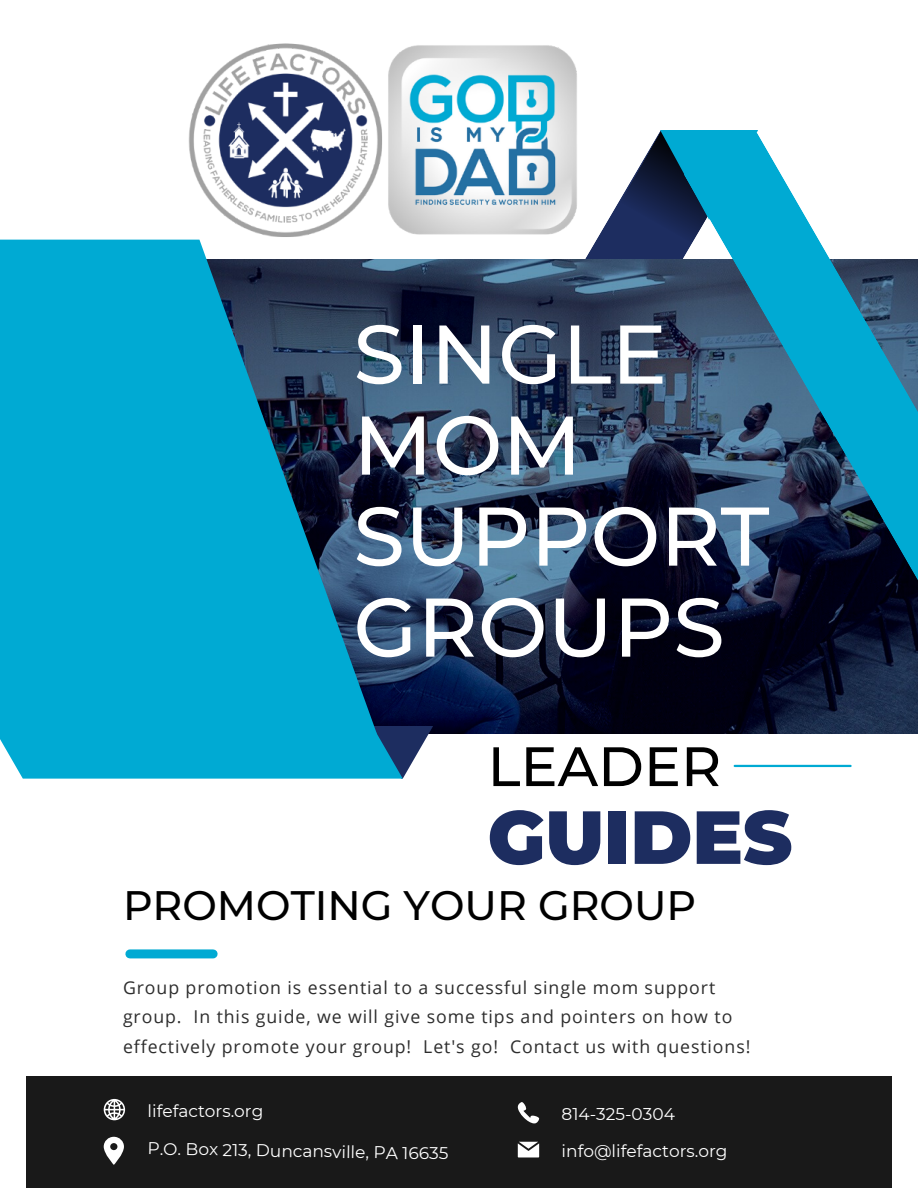
<style>
.page{position:relative;width:918px;height:1188px;background:#fff}
.page>*{position:absolute;margin:0;border:0;box-sizing:border-box;transform-origin:0 0}
.t1{font:500 83.1px/91.1px "Montserrat";color:#fff}
.t2{font:900 75px "Montserrat";color:#1d2d60}
.t3{font:500 55.35px "Montserrat";color:#000}
.t4{font:500 41.1px "Montserrat";color:#000}
.t5{font:17.7px/29.7px "Open Sans";letter-spacing:.05em;color:#2d2d2d}
.t6{font:16.95px "Montserrat";color:#fff}
</style>
<div class="page">
<svg style="left:377px;top:200px;width:307px;height:534px"></svg>
<img style="left:377px;top:260px;width:307px;height:473px">
<svg style="left:684px;top:135px;width:234px;height:599px;background:#35637e"></svg>
<svg style="left:0;top:726px;width:433px;height:53px;background:#14a5cc"></svg>
<svg style="left:620px;top:130px;width:138px;height:114px;background:#277d9f"></svg>
<svg style="left:0;top:240px;width:377px;height:494px;background:#0d92b7"></svg>
<hr style="left:735px;top:765px;width:116px;height:2px;background:#00aad3">
<div style="left:130px;top:949px;width:83px;height:9px;background:#00aad3"></div>
<div style="left:26px;top:1076px;width:865px;height:112px;background:#191919"></div>
<svg style="left:104px;top:1099px;width:21px;height:21px"></svg>
<svg style="left:104px;top:1137px;width:20px;height:28px"></svg>
<svg style="left:518px;top:1142px;width:21px;height:15px"></svg>
<svg style="left:518px;top:1102px;width:21px;height:21px"></svg>
<img style="left:186px;top:43px;width:396px;height:197px">
<h1 class="t1" style="left:353px;top:308px;width:418px">SINGLE<br>MOM<br>SUPPORT<br>GROUPS</h1>
<h3 class="t3" style="left:488px;top:732px;width:235px">LEADER</h3>
<h2 class="t2" style="left:488px;top:791px;width:306px">GUIDES</h2>
<h3 class="t4" style="left:123px;top:880px;width:575px">PROMOTING YOUR GROUP</h3>
<p class="t5" style="left:123px;top:972px;width:629px">Group promotion is essential to a successful single mom support group. In this guide, we will give some tips and pointers on how to effectively promote your group! Let's go! Contact us with questions!</p>
<p class="t6" style="left:148px;top:1101px;width:117px">lifefactors.org</p>
<p class="t6" style="left:562px;top:1104px;width:115px">814-325-0304</p>
<p class="t6" style="left:148px;top:1138px;width:302px;rotate:1deg">P.O. Box 213, Duncansville, PA 16635</p>
<p class="t6" style="left:562px;top:1141px;width:167px">info@lifefactors.org</p>
</div>
